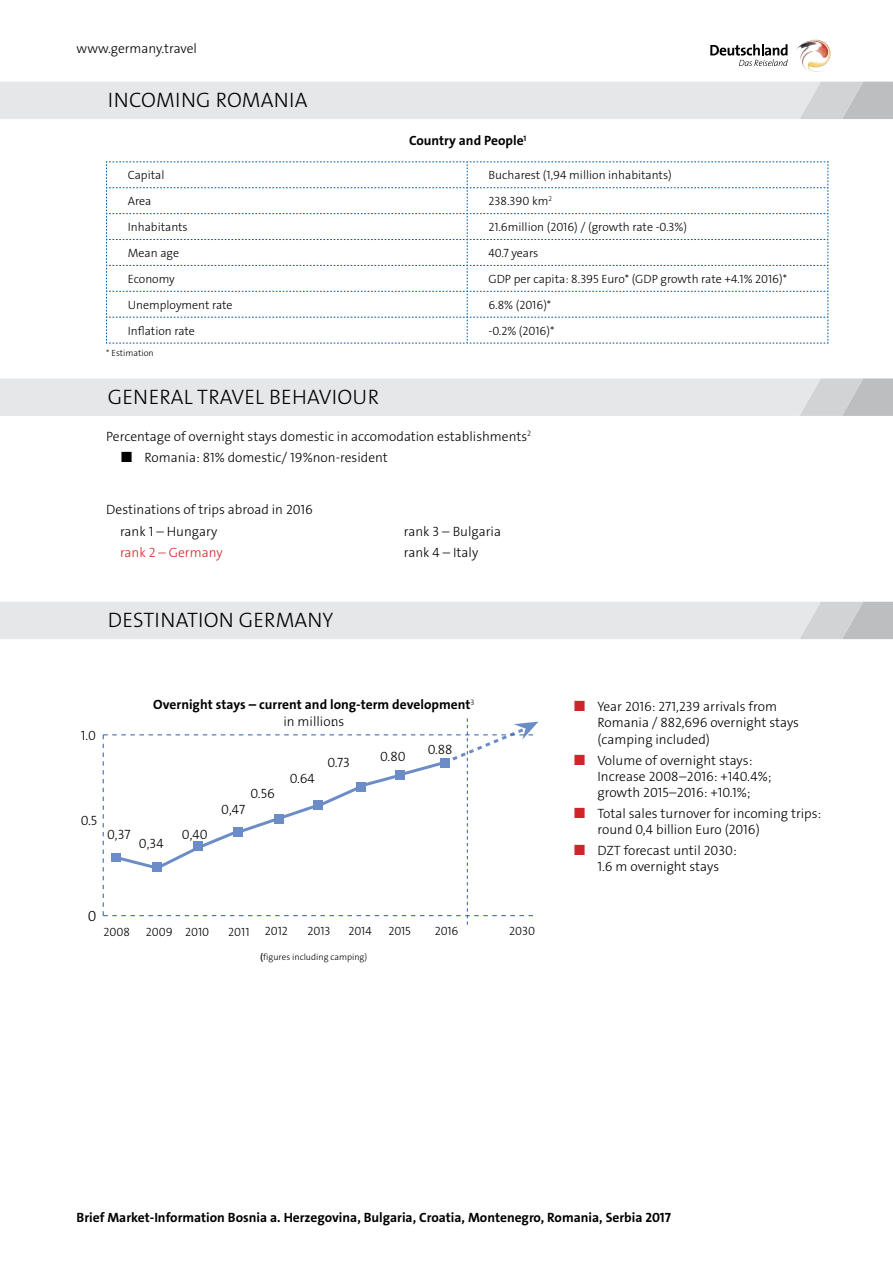
<style>
.page{position:relative;width:893px;height:1263px;background:#fff}
.page>*{position:absolute;margin:0;border:0;box-sizing:border-box;transform-origin:0 0}
.t1{font:21px "The Sans LP3 Lig";letter-spacing:.01em;color:#000}
.t2{font:14.85px "The Sans LP3 Lig";color:#000}
.t3{font:13.5px/16.2px "The Sans LP3 Lig";color:#000}
.t4{font:13.5px "The Sans LP7 Bld";color:#000}
.t5{font:13.5px "The Sans LP3 Lig";color:#d2232a}
.t6{font:12px "The Sans LP3 Lig";color:#000}
.t7{font:9px "The Sans LP3 Lig";color:#000}
.s1{font-size:15px}
.s2{font-size:15px;color:#d2232a}
</style>
<div class="page">
<img style="left:796px;top:40px;width:35px;height:32px">
<svg style="left:710px;top:44px;width:78px;height:22px"></svg>
<svg style="left:0;top:602px;width:893px;height:37px;background:#e3e4e5"></svg>
<svg style="left:0;top:378px;width:893px;height:38px;background:#e3e4e5"></svg>
<svg style="left:0;top:82px;width:893px;height:37px;background:#e3e4e5"></svg>
<svg style="left:106px;top:161px;width:723px;height:183px"></svg>
<svg style="left:103px;top:718px;width:435px;height:207px"></svg>
<p class="t3" style="left:77px;top:40px;width:122px">www.germany.travel</p>
<h1 class="t1" style="left:108px;top:87px;width:201px">INCOMING ROMANIA</h1>
<p class="t4" style="left:409px;top:132px;width:119px">Country and People<sup>1</sup></p>
<p class="t6" style="left:128px;top:167px;width:38px">Capital</p>
<p class="t6" style="left:488px;top:167px;width:185px">Bucharest (1,94 million inhabitants)</p>
<p class="t6" style="left:128px;top:193px;width:25px">Area</p>
<p class="t6" style="left:488px;top:193px;width:65px">238.390 km<sup>2</sup></p>
<p class="t6" style="left:128px;top:219px;width:62px">Inhabitants</p>
<p class="t6" style="left:488px;top:219px;width:200px">21.6million (2016) / (growth rate -0.3%)</p>
<p class="t6" style="left:128px;top:245px;width:53px">Mean age</p>
<p class="t6" style="left:488px;top:245px;width:51px">40.7 years</p>
<p class="t6" style="left:128px;top:271px;width:49px">Economy</p>
<p class="t6" style="left:488px;top:271px;width:300px">GDP per capita: 8.395 Euro* (GDP growth rate +4.1% 2016)*</p>
<p class="t6" style="left:128px;top:297px;width:106px">Unemployment rate</p>
<p class="t6" style="left:488px;top:297px;width:64px">6.8% (2016)*</p>
<p class="t6" style="left:128px;top:323px;width:69px">Inflation rate</p>
<p class="t6" style="left:488px;top:323px;width:67px">-0.2% (2016)*</p>
<p class="t7" style="left:106px;top:347px;width:49px">* Estimation</p>
<h1 class="t1" style="left:108px;top:383px;width:273px">GENERAL TRAVEL BEHAVIOUR</h1>
<p class="t3" style="left:106px;top:428px;width:426px">Percentage of overnight stays domestic in accomodation establishments<sup>2</sup></p>
<p class="t3" style="left:120px;top:449px;width:269px"><span class="s1">■</span> Romania: 81% domestic/ 19%non-resident</p>
<p class="t3" style="left:120px;top:499px;width:194px;line-height:21px;text-indent:-14px">Destinations of trips abroad in 2016 rank 1 – Hungary</p>
<p class="t3" style="left:404px;top:523px;width:99px">rank 3 – Bulgaria</p>
<p class="t5" style="left:120px;top:543px;width:104px">rank 2 – Germany</p>
<p class="t3" style="left:404px;top:544px;width:76px">rank 4 – Italy</p>
<h1 class="t1" style="left:108px;top:607px;width:227px">DESTINATION GERMANY</h1>
<p class="t3" style="left:81px;top:728px;width:17px">1.0</p>
<p class="t3" style="left:81px;top:812px;width:18px">0.5</p>
<p class="t3" style="left:107px;top:827px;width:25px">0,37</p>
<p class="t4" style="left:153px;top:696px;width:323px">Overnight stays – current and long-term development<sup>3</sup></p>
<p class="t3" style="left:332px;top:713px;width:4px">.</p>
<p class="t3" style="left:283px;top:713px;width:62px">in millions</p>
<p class="t3" style="left:139px;top:835px;width:26px">0,34</p>
<p class="t3" style="left:182px;top:827px;width:27px">0,40</p>
<p class="t3" style="left:251px;top:785px;width:26px">0.56</p>
<p class="t3" style="left:221px;top:801px;width:26px">0,47</p>
<p class="t3" style="left:290px;top:771px;width:27px">0.64</p>
<p class="t3" style="left:328px;top:755px;width:24px">0.73</p>
<p class="t3" style="left:380px;top:748px;width:27px">0.80</p>
<p class="t3" style="left:428px;top:741px;width:26px">0.88</p>
<p class="t2" style="left:88px;top:906px;width:10px">0</p>
<p class="t6" style="left:104px;top:924px;width:28px">2008</p>
<p class="t6" style="left:146px;top:924px;width:65px">2009 2010</p>
<p class="t6" style="left:228px;top:924px;width:23px">2011</p>
<p class="t6" style="left:265px;top:923px;width:24px">2012</p>
<p class="t6" style="left:308px;top:923px;width:24px">2013</p>
<p class="t6" style="left:348px;top:923px;width:25px">2014</p>
<p class="t6" style="left:509px;top:923px;width:28px">2030</p>
<p class="t6" style="left:388px;top:923px;width:24px">2015</p>
<p class="t6" style="left:435px;top:923px;width:25px">2016</p>
<p class="t7" style="left:260px;top:951px;width:109px">(figures including camping)</p>
<p class="t3" style="left:597px;top:699px;width:203px;text-indent:-24px"><span class="s2">■</span> Year 2016: 271,239 arrivals from<br>Romania / 882,696 overnight stays (camping included)</p>
<p class="t3" style="left:597px;top:752px;width:176px;text-indent:-24px"><span class="s2">■</span> Volume of overnight stays:<br>Increase 2008–2016: +140.4%; growth 2015–2016: +10.1%;</p>
<p class="t3" style="left:597px;top:805px;width:225px;text-indent:-24px"><span class="s2">■</span> Total sales turnover for incoming trips: round 0,4 billion Euro (2016)</p>
<p class="t3" style="left:573px;top:843px;width:165px;text-align:center"><span class="s2">■</span> DZT forecast until 2030:<br>1.6 m overnight stays</p>
<p class="t4" style="left:77px;top:1209px;width:596px">Brief Market-Information Bosnia a. Herzegovina, Bulgaria, Croatia, Montenegro, Romania, Serbia 2017</p>
</div>
